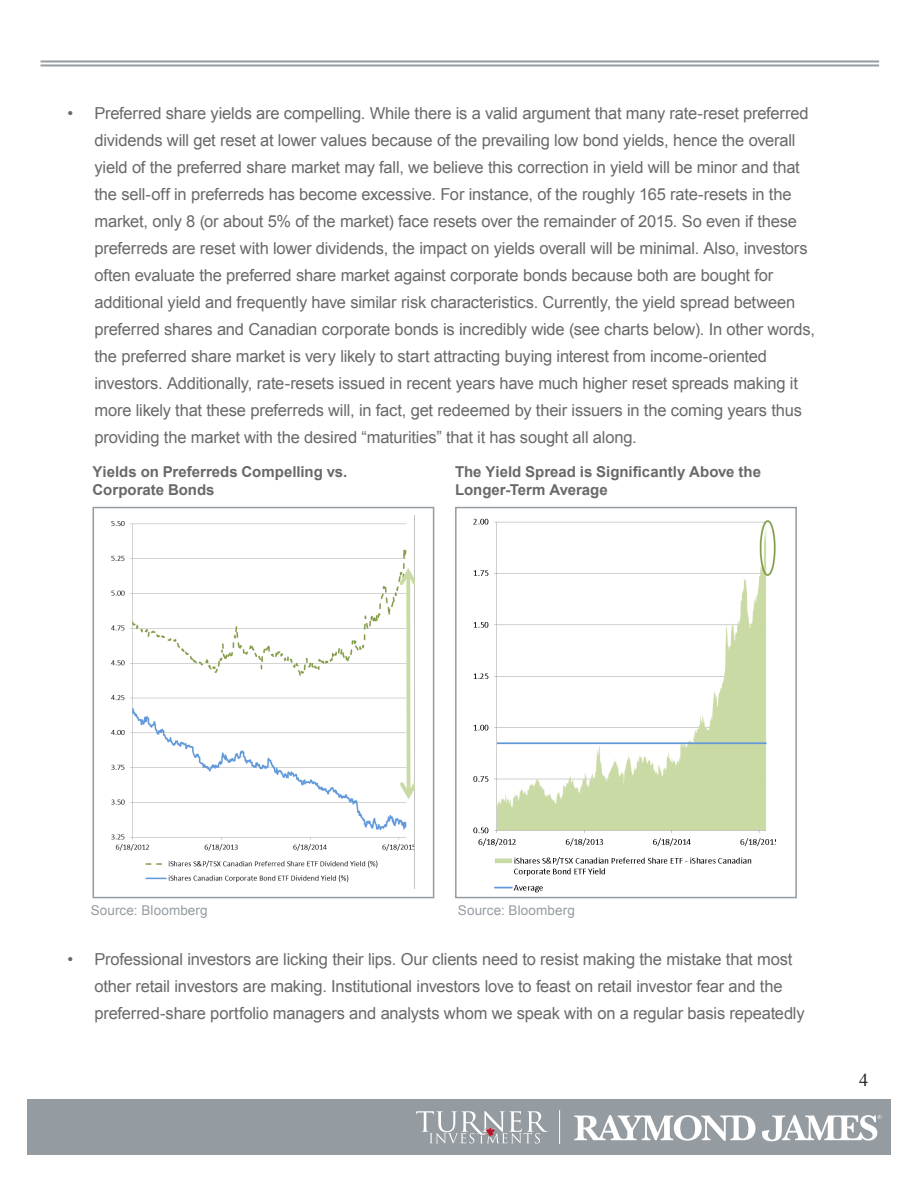
<style>
.page{position:relative;width:918px;height:1188px;background:#fff}
.page>*{position:absolute;margin:0;border:0;box-sizing:border-box;transform-origin:0 0}
.t1{font:18px "Times New Roman";color:#231f20}
.t2{font:16.5px/27px "Arial";letter-spacing:-.01em;color:#69696c}
.t3{font:700 15px/18px "Arial";color:#69696c}
.t4{font:13.5px "Arial";letter-spacing:.01em;color:#959ca1}
</style>
<div class="page">
<hr style="left:40px;top:60px;width:839px;height:2px;background:#959ca1">
<hr style="left:40px;top:64px;width:839px;height:2px;background:#959ca1">
<div style="left:27px;top:1100px;width:864px;height:55px;background:#959ca1"></div>
<svg style="left:416px;top:1111px;width:132px;height:32px"></svg>
<svg style="left:574px;top:1115px;width:182px;height:26px"></svg>
<svg style="left:762px;top:1115px;width:119px;height:27px"></svg>
<hr style="left:559px;top:1110px;width:1px;height:34px;background:#fff">
<img style="left:111px;top:515px;width:304px;height:374px">
<div style="left:93px;top:507px;width:341px;height:391px;border:2px solid #959ca1"></div>
<img style="left:473px;top:518px;width:303px;height:375px">
<div style="left:455px;top:507px;width:342px;height:391px;border:2px solid #959ca1"></div>
<p class="t2" style="left:94px;top:100px;width:722px;text-indent:-27px">• Preferred share yields are compelling. While there is a valid argument that many rate-reset preferred dividends will get reset at lower values because of the prevailing low bond yields, hence the overall yield of the preferred share market may fall, we believe this correction in yield will be minor and that the sell-off in preferreds has become excessive. For instance, of the roughly 165 rate-resets in the market, only 8 (or about 5% of the market) face resets over the remainder of 2015. So even if these preferreds are reset with lower dividends, the impact on yields overall will be minimal. Also, investors often evaluate the preferred share market against corporate bonds because both are bought for additional yield and frequently have similar risk characteristics. Currently, the yield spread between preferred shares and Canadian corporate bonds is incredibly wide (see charts below). In other words, the preferred share market is very likely to start attracting buying interest from income-oriented investors. Additionally, rate-resets issued in recent years have much higher reset spreads making it more likely that these preferreds will, in fact, get redeemed by their issuers in the coming years thus providing the market with the desired “maturities” that it has sought all along.</p>
<p class="t3" style="left:93px;top:463px;width:256px">Yields on Preferreds Compelling vs.<br>Corporate Bonds</p>
<p class="t3" style="left:455px;top:463px;width:308px">The Yield Spread is Significantly Above the<br>Longer-Term Average</p>
<p class="t4" style="left:91px;top:901px;width:118px">Source: Bloomberg</p>
<p class="t4" style="left:458px;top:901px;width:118px">Source: Bloomberg</p>
<p class="t2" style="left:94px;top:946px;width:712px;text-indent:-27px">• Professional investors are licking their lips. Our clients need to resist making the mistake that most other retail investors are making. Institutional investors love to feast on retail investor fear and the preferred-share portfolio managers and analysts whom we speak with on a regular basis repeatedly</p>
<p class="t1" style="left:859px;top:1067px;width:10px">4</p>
</div>
